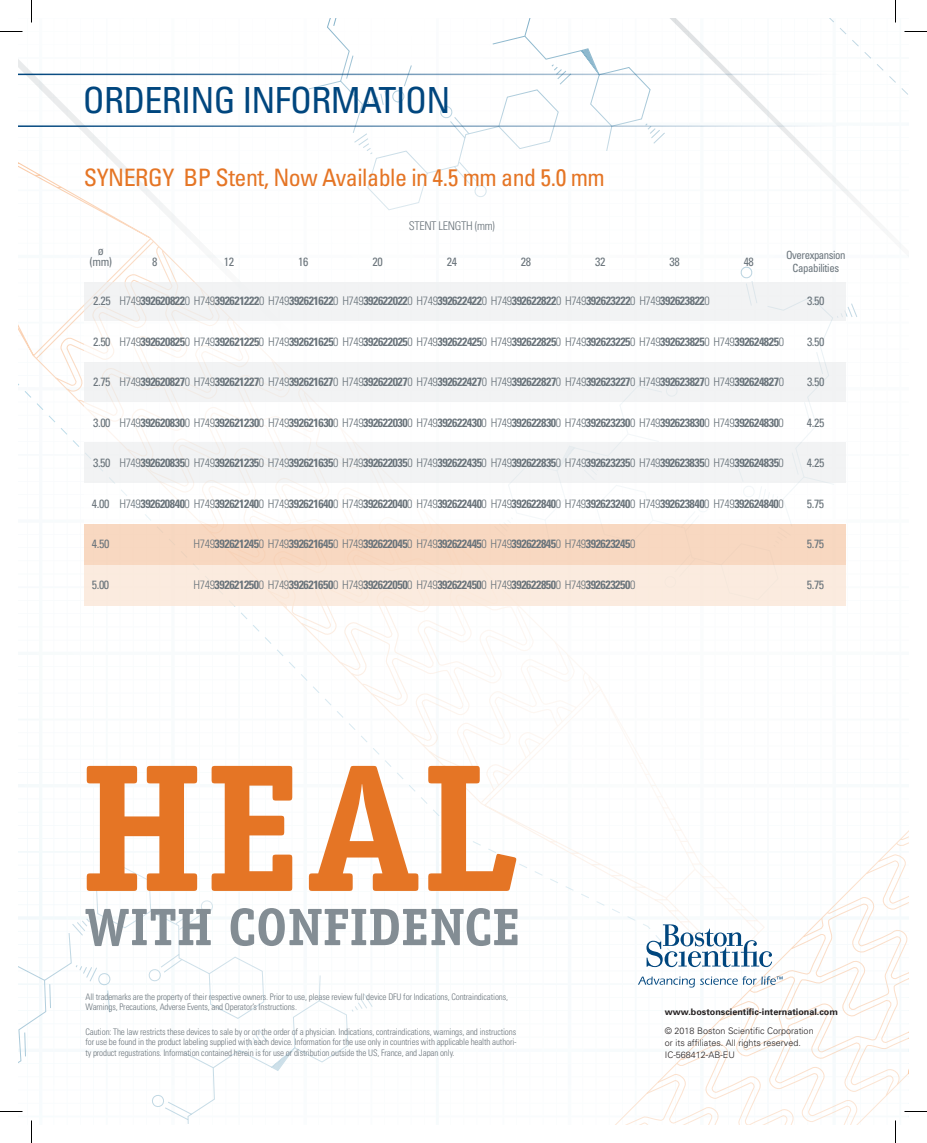
<style>
.page{position:relative;width:927px;height:1143px;background:#fff}
.page>*{position:absolute;margin:0;border:0;box-sizing:border-box;transform-origin:0 0}
.t1{font:condensed 36px "Univers";letter-spacing:-.02em;color:#00467e}
.t2{font:condensed 24px "Univers";letter-spacing:-.02em;color:#e57525}
.t3{font:700 condensed 12px "Univers";letter-spacing:-.035em;color:#6a747b}
.t4{font:condensed 12px "Univers";letter-spacing:-.035em;color:#6a747b}
.t5{font:condensed 12px/10.5px "Univers LT Std";letter-spacing:-.03em;color:#6a747b;text-align:center}
.t6{font:300 condensed 12px "Univers LT Std";letter-spacing:-.03em;color:#6a747b}
.t7{font:condensed 11.25px/13px "Univers LT Std";letter-spacing:-.04em;color:#6a747b;text-align:center;scale:.96 1}
.t8{font:300 condensed 9px/10.5px "Univers";letter-spacing:-.015em;color:#6a747b;text-align:justify}
.t9{font:300 9px/12px "Univers";color:#231f20}
.t10{font:700 9px "Univers";color:#231f20}
.s1{font-weight:400}
.s2{font-weight:300}
</style>
<div class="page">
<img style="left:19px;top:18px;width:890px;height:1107px">
<hr style="left:18px;top:74px;width:822px;height:1px;background:#00467e">
<hr style="left:18px;top:125px;width:822px;height:2px;background:#00467e">
<div style="left:18px;top:890px;width:889px;height:234px;background:#fff"></div>
<svg style="left:646px;top:924px;width:126px;height:43px"></svg>
<svg style="left:638px;top:976px;width:145px;height:12px"></svg>
<svg style="left:87px;top:766px;width:110px;height:125px"></svg>
<svg style="left:212px;top:766px;width:80px;height:125px"></svg>
<svg style="left:309px;top:766px;width:109px;height:125px"></svg>
<svg style="left:428px;top:766px;width:88px;height:125px"></svg>
<svg style="left:85px;top:909px;width:126px;height:37px"></svg>
<svg style="left:231px;top:908px;width:287px;height:38px"></svg>
<div style="left:84px;top:282px;width:761px;height:323px;background:#fff"></div>
<div style="left:84px;top:282px;width:761px;height:39px;background:#f2f3f4"></div>
<div style="left:84px;top:524px;width:761px;height:41px;background:#f8d8c1"></div>
<div style="left:84px;top:565px;width:761px;height:40px;background:#fbebdf"></div>
<div style="left:84px;top:362px;width:761px;height:40px;background:#f2f3f4"></div>
<div style="left:84px;top:442px;width:761px;height:41px;background:#f2f3f4"></div>
<svg style="left:0;top:31px;width:22px;height:1px"></svg>
<svg style="left:904px;top:31px;width:23px;height:1px"></svg>
<svg style="left:0;top:1111px;width:22px;height:1px"></svg>
<svg style="left:904px;top:1111px;width:23px;height:1px"></svg>
<svg style="left:31px;top:0;width:1px;height:22px"></svg>
<svg style="left:31px;top:1120px;width:1px;height:23px"></svg>
<svg style="left:895px;top:0;width:1px;height:22px"></svg>
<svg style="left:895px;top:1120px;width:1px;height:23px"></svg>
<h1 class="t1" style="left:83px;top:78px;width:369px">ORDERING INFORMATION</h1>
<h2 class="t2" style="left:84px;top:162px;width:522px">SYNERGY BP Stent, Now Available in 4.5 mm and 5.0 mm</h2>
<p class="t6" style="left:409px;top:218px;width:88px">STENT LENGTH (mm)</p>
<p class="t5" style="left:89px;top:245px;width:24px">ø (mm)</p>
<p class="t5" style="left:152px;top:256px;width:7px">8</p>
<p class="t5" style="left:224px;top:256px;width:12px">12</p>
<p class="t5" style="left:298px;top:256px;width:12px">16</p>
<p class="t5" style="left:372px;top:256px;width:12px">20</p>
<p class="t5" style="left:447px;top:256px;width:12px">24</p>
<p class="t5" style="left:521px;top:256px;width:12px">28</p>
<p class="t5" style="left:595px;top:256px;width:12px">32</p>
<p class="t5" style="left:669px;top:256px;width:12px">38</p>
<p class="t5" style="left:744px;top:256px;width:12px">48</p>
<p class="t7" style="left:786px;top:248px;width:64px">Overexpansion<br>Capabilities</p>
<p class="t3" style="left:93px;top:294px;width:618px"><span class="s1">2.25</span> <span class="s2">H749</span>392620822<span class="s2">0 H749</span>392621222<span class="s2">0 H749</span>392621622<span class="s2">0 H749</span>392622022<span class="s2">0 H749</span>392622422<span class="s2">0 H749</span>392622822<span class="s2">0 H749</span>392623222<span class="s2">0 H749</span>392623822<span class="s2">0</span></p>
<p class="t4" style="left:807px;top:293px;width:19px">3.50</p>
<p class="t3" style="left:93px;top:334px;width:692px"><span class="s1">2.50</span> <span class="s2">H749</span>392620825<span class="s2">0 H749</span>392621225<span class="s2">0 H749</span>392621625<span class="s2">0 H749</span>392622025<span class="s2">0 H749</span>392622425<span class="s2">0 H749</span>392622825<span class="s2">0 H749</span>392623225<span class="s2">0 H749</span>392623825<span class="s2">0 H749</span>392624825<span class="s2">0</span></p>
<p class="t4" style="left:807px;top:334px;width:19px">3.50</p>
<p class="t3" style="left:93px;top:375px;width:692px"><span class="s1">2.75</span> <span class="s2">H749</span>392620827<span class="s2">0 H749</span>392621227<span class="s2">0 H749</span>392621627<span class="s2">0 H749</span>392622027<span class="s2">0 H749</span>392622427<span class="s2">0 H749</span>392622827<span class="s2">0 H749</span>392623227<span class="s2">0 H749</span>392623827<span class="s2">0 H749</span>392624827<span class="s2">0</span></p>
<p class="t4" style="left:807px;top:374px;width:19px">3.50</p>
<p class="t3" style="left:93px;top:415px;width:692px"><span class="s1">3.00</span> <span class="s2">H749</span>392620830<span class="s2">0 H749</span>392621230<span class="s2">0 H749</span>392621630<span class="s2">0 H749</span>392622030<span class="s2">0 H749</span>392622430<span class="s2">0 H749</span>392622830<span class="s2">0 H749</span>392623230<span class="s2">0 H749</span>392623830<span class="s2">0 H749</span>392624830<span class="s2">0</span></p>
<p class="t4" style="left:807px;top:415px;width:19px">4.25</p>
<p class="t3" style="left:93px;top:456px;width:692px"><span class="s1">3.50</span> <span class="s2">H749</span>392620835<span class="s2">0 H749</span>392621235<span class="s2">0 H749</span>392621635<span class="s2">0 H749</span>392622035<span class="s2">0 H749</span>392622435<span class="s2">0 H749</span>392622835<span class="s2">0 H749</span>392623235<span class="s2">0 H749</span>392623835<span class="s2">0 H749</span>392624835<span class="s2">0</span></p>
<p class="t4" style="left:807px;top:455px;width:19px">4.25</p>
<p class="t3" style="left:92px;top:496px;width:693px"><span class="s1">4.00</span> <span class="s2">H749</span>392620840<span class="s2">0 H749</span>392621240<span class="s2">0 H749</span>392621640<span class="s2">0 H749</span>392622040<span class="s2">0 H749</span>392622440<span class="s2">0 H749</span>392622840<span class="s2">0 H749</span>392623240<span class="s2">0 H749</span>392623840<span class="s2">0 H749</span>392624840<span class="s2">0</span></p>
<p class="t4" style="left:807px;top:496px;width:19px">5.75</p>
<p class="t4" style="left:92px;top:536px;width:19px">4.50</p>
<p class="t3" style="left:194px;top:537px;width:443px"><span class="s2">H749</span>392621245<span class="s2">0 H749</span>392621645<span class="s2">0 H749</span>392622045<span class="s2">0 H749</span>392622445<span class="s2">0 H749</span>392622845<span class="s2">0 H749</span>392623245<span class="s2">0</span></p>
<p class="t4" style="left:807px;top:536px;width:19px">5.75</p>
<p class="t4" style="left:92px;top:577px;width:19px">5.00</p>
<p class="t3" style="left:194px;top:577px;width:443px"><span class="s2">H749</span>392621250<span class="s2">0 H749</span>392621650<span class="s2">0 H749</span>392622050<span class="s2">0 H749</span>392622450<span class="s2">0 H749</span>392622850<span class="s2">0 H749</span>392623250<span class="s2">0</span></p>
<p class="t4" style="left:807px;top:577px;width:19px">5.75</p>
<p class="t8" style="left:86px;top:991px;width:424px">All trademarks are the property of their respective owners. Prior to use, please review full device DFU for Indications, Contraindications,<br>Warnings, Precautions, Adverse Events, and Operator’s Instructions.</p>
<p class="t8" style="left:86px;top:1026px;width:433px">Caution: The law restricts these devices to sale by or on the order of a physician. Indications, contraindications, warnings, and instructions for use be found in the product labeling supplied with each device. Information for the use only in countries with applicable health authori&shy;ty product regustrations. Information contained herein is for use or distribution outside the US, France, and Japan only.</p>
<p class="t10" style="left:665px;top:1006px;width:175px">www.bostonscientific-international.com</p>
<p class="t9" style="left:665px;top:1024px;width:150px">© 2018 Boston Scientific Corporation or its affiliates. All rights reserved.<br>IC-568412-AB-EU</p>
</div>
